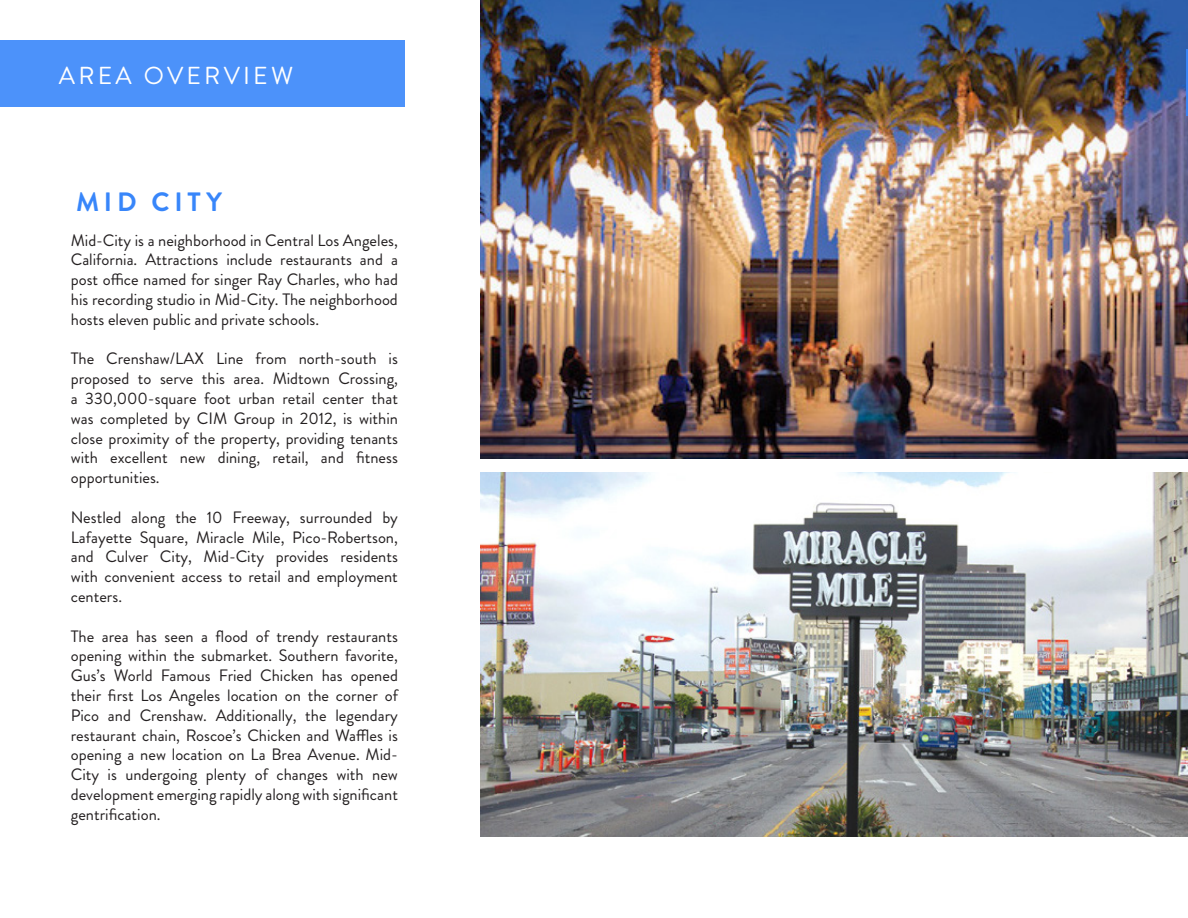
<style>
.page{position:relative;width:1188px;height:918px;background:#fff}
.page>*{position:absolute;margin:0;border:0;box-sizing:border-box;transform-origin:0 0}
.t1{font:700 26.55px "Brandon Grotesque";letter-spacing:.18em;color:#3886fa}
.t2{font:24.6px "Brandon Grotesque";letter-spacing:.13em;color:#fff}
.t3{font:16.5px/19.8px "Brandon Grotesque";color:#231f20;text-align:justify}
</style>
<div class="page">
<div style="left:0;top:40px;width:405px;height:67px;background:#4c92fa"></div>
<img style="left:481px;top:0;width:707px;height:459px">
<img style="left:480px;top:473px;width:708px;height:364px">
<hr style="left:1186px;top:50px;width:2px;height:66px;background:#3886fa">
<p class="t2" style="left:59px;top:59px;width:236px">AREA OVERVIEW</p>
<p class="t1" style="left:76px;top:183px;width:147px">MID CITY</p>
<p class="t3" style="left:71px;top:230px;width:329px">Mid-City is a neighborhood in Central Los Angeles,</p>
<p class="t3" style="left:71px;top:250px;width:329px">California. Attractions include restaurants and a post office named for singer Ray Charles, who had his recording studio in Mid-City. The neighborhood hosts eleven public and private schools.</p>
<p class="t3" style="left:71px;top:349px;width:329px">The Crenshaw/LAX Line from north-south is proposed to serve this area. Midtown Crossing, a 330,000-square foot urban retail center that was completed by CIM Group in 2012, is within close proximity of the property, providing tenants with excellent new dining, retail, and fitness opportunities.</p>
<p class="t3" style="left:71px;top:507px;width:329px">Nestled along the 10 Freeway, surrounded by Lafayette Square, Miracle Mile, Pico-Robertson, and Culver City, Mid-City provides residents with convenient access to retail and employment centers.</p>
<p class="t3" style="left:71px;top:626px;width:329px">The area has seen a flood of trendy restaurants opening within the submarket. Southern favorite, Gus’s World Famous Fried Chicken has opened their first Los Angeles location on the corner of Pico and Crenshaw. Additionally, the legendary restaurant chain, Roscoe’s Chicken and Waffles is opening a new location on La Brea Avenue. Mid-City is undergoing plenty of changes with new development emerging rapidly along with significant</p>
<p class="t3" style="left:71px;top:804px;width:91px">gentrification.</p>
</div>
